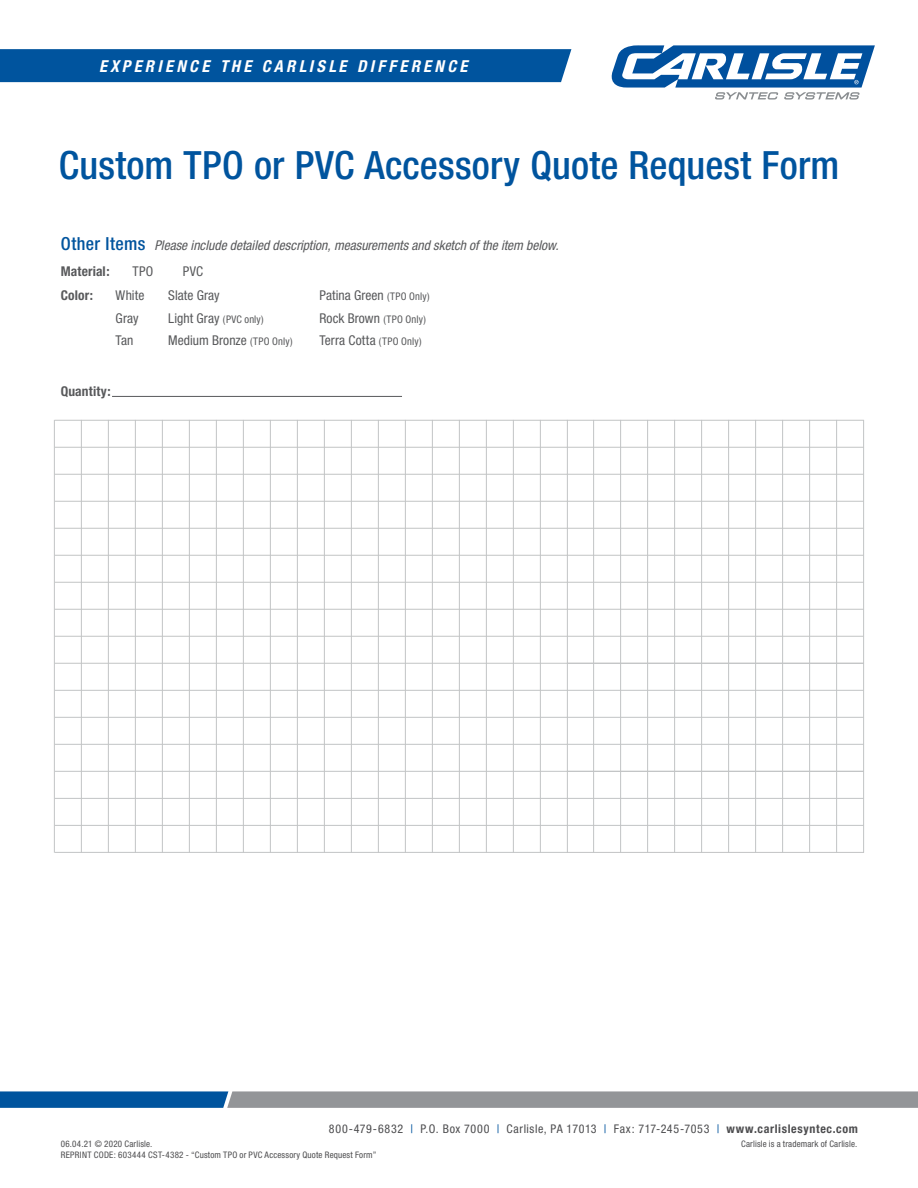
<style>
.page{position:relative;width:918px;height:1188px;background:#fff}
.page>*{position:absolute;margin:0;border:0;box-sizing:border-box;transform-origin:0 0}
.t1{font:500 condensed 39px "Helvetica Neue";letter-spacing:.005em;color:#00549e}
.t2{font:italic 700 condensed 16.5px "Helvetica Neue";letter-spacing:.205em;color:#fff}
.t3{font:condensed 13.5px/22.5px "Helvetica Neue";letter-spacing:.01em;color:#58595b}
.t4{font:italic condensed 13.5px "Helvetica Neue";color:#58595b}
.t5{font:700 condensed 13.5px "Helvetica Neue";letter-spacing:.01em;color:#58595b}
.t6{font:condensed 12px "Helvetica Neue";letter-spacing:.05em;color:#4d4d4f}
.t7{font:condensed 9px/10.5px "Helvetica Neue";letter-spacing:.025em;color:#4d4d4f}
.s1{font-weight:500;font-style:normal;font-size:18px;color:#00549e}
.s2{font-size:10.5px}
.s3{color:#00549e}
.s4{font-weight:700}
</style>
<div class="page">
<hr style="left:112px;top:396px;width:290px;height:1px;background:#58595b">
<hr style="left:54px;top:420px;width:1px;height:433px;background:#c2c4c5">
<hr style="left:81px;top:420px;width:1px;height:433px;background:#c2c4c5">
<hr style="left:593px;top:420px;width:1px;height:433px;background:#c2c4c5">
<hr style="left:108px;top:420px;width:1px;height:433px;background:#c2c4c5">
<hr style="left:620px;top:420px;width:1px;height:433px;background:#c2c4c5">
<hr style="left:135px;top:420px;width:1px;height:433px;background:#c2c4c5">
<hr style="left:647px;top:420px;width:1px;height:433px;background:#c2c4c5">
<hr style="left:162px;top:420px;width:1px;height:433px;background:#c2c4c5">
<hr style="left:674px;top:420px;width:1px;height:433px;background:#c2c4c5">
<hr style="left:189px;top:420px;width:1px;height:433px;background:#c2c4c5">
<hr style="left:701px;top:420px;width:1px;height:433px;background:#c2c4c5">
<hr style="left:216px;top:420px;width:1px;height:433px;background:#c2c4c5">
<hr style="left:728px;top:420px;width:1px;height:433px;background:#c2c4c5">
<hr style="left:243px;top:420px;width:1px;height:433px;background:#c2c4c5">
<hr style="left:755px;top:420px;width:1px;height:433px;background:#c2c4c5">
<hr style="left:270px;top:420px;width:1px;height:433px;background:#c2c4c5">
<hr style="left:782px;top:420px;width:1px;height:433px;background:#c2c4c5">
<hr style="left:297px;top:420px;width:1px;height:433px;background:#c2c4c5">
<hr style="left:809px;top:420px;width:1px;height:433px;background:#c2c4c5">
<hr style="left:324px;top:420px;width:1px;height:433px;background:#c2c4c5">
<hr style="left:836px;top:420px;width:1px;height:433px;background:#c2c4c5">
<hr style="left:351px;top:420px;width:1px;height:433px;background:#c2c4c5">
<hr style="left:863px;top:420px;width:1px;height:433px;background:#c2c4c5">
<hr style="left:378px;top:420px;width:1px;height:433px;background:#c2c4c5">
<hr style="left:405px;top:420px;width:1px;height:433px;background:#c2c4c5">
<hr style="left:432px;top:420px;width:1px;height:433px;background:#c2c4c5">
<hr style="left:459px;top:420px;width:1px;height:433px;background:#c2c4c5">
<hr style="left:486px;top:420px;width:1px;height:433px;background:#c2c4c5">
<hr style="left:513px;top:420px;width:1px;height:433px;background:#c2c4c5">
<hr style="left:540px;top:420px;width:1px;height:433px;background:#c2c4c5">
<hr style="left:567px;top:420px;width:1px;height:433px;background:#c2c4c5">
<hr style="left:55px;top:420px;width:512px;height:1px;background:#c2c4c5">
<hr style="left:567px;top:420px;width:297px;height:1px;background:#c2c4c5">
<hr style="left:55px;top:447px;width:512px;height:1px;background:#c2c4c5">
<hr style="left:567px;top:447px;width:297px;height:1px;background:#c2c4c5">
<hr style="left:55px;top:474px;width:512px;height:1px;background:#c2c4c5">
<hr style="left:567px;top:474px;width:297px;height:1px;background:#c2c4c5">
<hr style="left:55px;top:501px;width:512px;height:1px;background:#c2c4c5">
<hr style="left:567px;top:501px;width:297px;height:1px;background:#c2c4c5">
<hr style="left:55px;top:528px;width:512px;height:1px;background:#c2c4c5">
<hr style="left:567px;top:528px;width:297px;height:1px;background:#c2c4c5">
<hr style="left:55px;top:555px;width:512px;height:1px;background:#c2c4c5">
<hr style="left:567px;top:555px;width:297px;height:1px;background:#c2c4c5">
<hr style="left:55px;top:582px;width:512px;height:1px;background:#c2c4c5">
<hr style="left:55px;top:690px;width:512px;height:1px;background:#c2c4c5">
<hr style="left:567px;top:582px;width:297px;height:1px;background:#c2c4c5">
<hr style="left:567px;top:690px;width:297px;height:1px;background:#c2c4c5">
<hr style="left:55px;top:609px;width:512px;height:1px;background:#c2c4c5">
<hr style="left:55px;top:717px;width:512px;height:1px;background:#c2c4c5">
<hr style="left:55px;top:798px;width:512px;height:1px;background:#c2c4c5">
<hr style="left:567px;top:609px;width:297px;height:1px;background:#c2c4c5">
<hr style="left:567px;top:717px;width:297px;height:1px;background:#c2c4c5">
<hr style="left:567px;top:798px;width:297px;height:1px;background:#c2c4c5">
<hr style="left:55px;top:636px;width:512px;height:1px;background:#c2c4c5">
<hr style="left:55px;top:744px;width:512px;height:1px;background:#c2c4c5">
<hr style="left:55px;top:825px;width:512px;height:1px;background:#c2c4c5">
<hr style="left:567px;top:636px;width:297px;height:1px;background:#c2c4c5">
<hr style="left:567px;top:744px;width:297px;height:1px;background:#c2c4c5">
<hr style="left:567px;top:825px;width:297px;height:1px;background:#c2c4c5">
<hr style="left:55px;top:663px;width:513px;height:1px;background:#c2c4c5">
<hr style="left:55px;top:771px;width:513px;height:1px;background:#c2c4c5">
<hr style="left:55px;top:852px;width:513px;height:1px;background:#c2c4c5">
<hr style="left:567px;top:663px;width:297px;height:1px;background:#c2c4c5">
<hr style="left:567px;top:771px;width:297px;height:1px;background:#c2c4c5">
<hr style="left:567px;top:852px;width:297px;height:1px;background:#c2c4c5">
<div style="left:0;top:49px;width:571px;height:33px;background:#00549e"></div>
<svg style="left:612px;top:45px;width:263px;height:55px"></svg>
<svg style="left:0;top:1091px;width:918px;height:17px;background:#74899d"></svg>
<p class="t2" style="left:99px;top:56px;width:370px">EXPERIENCE THE CARLISLE DIFFERENCE</p>
<h1 class="t1" style="left:59px;top:142px;width:782px">Custom TPO or PVC Accessory Quote Request Form</h1>
<p class="t4" style="left:61px;top:238px;width:499px"><span class="s1">Other Items</span> Please include detailed description, measurements and sketch of the item below.</p>
<p class="t3" style="left:116px;top:284px;width:30px">White<br>Gray<br>Tan</p>
<p class="t3" style="left:168px;top:284px;width:126px">Slate Gray<br>Light Gray <span class="s2">(PVC only)<br></span>Medium Bronze <span class="s2">(TPO Only)</span></p>
<p class="t3" style="left:319px;top:284px;width:112px">Patina Green <span class="s2">(TPO Only)<br></span>Rock Brown <span class="s2">(TPO Only)<br></span>Terra Cotta <span class="s2">(TPO Only)</span></p>
<p class="t5" style="left:61px;top:263px;width:51px">Material:</p>
<p class="t3" style="left:133px;top:260px;width:22px">TPO</p>
<p class="t3" style="left:183px;top:260px;width:22px">PVC</p>
<p class="t5" style="left:61px;top:287px;width:34px">Color:</p>
<p class="t5" style="left:61px;top:383px;width:51px">Quantity:</p>
<p class="t6" style="left:329px;top:1122px;width:531px">800-479-6832 <span class="s3">|</span> P.O. Box 7000 <span class="s3">|</span> Carlisle, PA 17013 <span class="s3">|</span> Fax: 717-245-7053 <span class="s3">|</span> <span class="s4">www.carlislesyntec.com</span></p>
<p class="t7" style="left:61px;top:1139px;width:317px">06.04.21 © 2020 Carlisle.<br>REPRINT CODE: 603444 CST-4382 - “Custom TPO or PVC Accessory Quote Request Form”</p>
<p class="t7" style="left:741px;top:1139px;width:118px">Carlisle is a trademark of Carlisle.</p>
</div>
